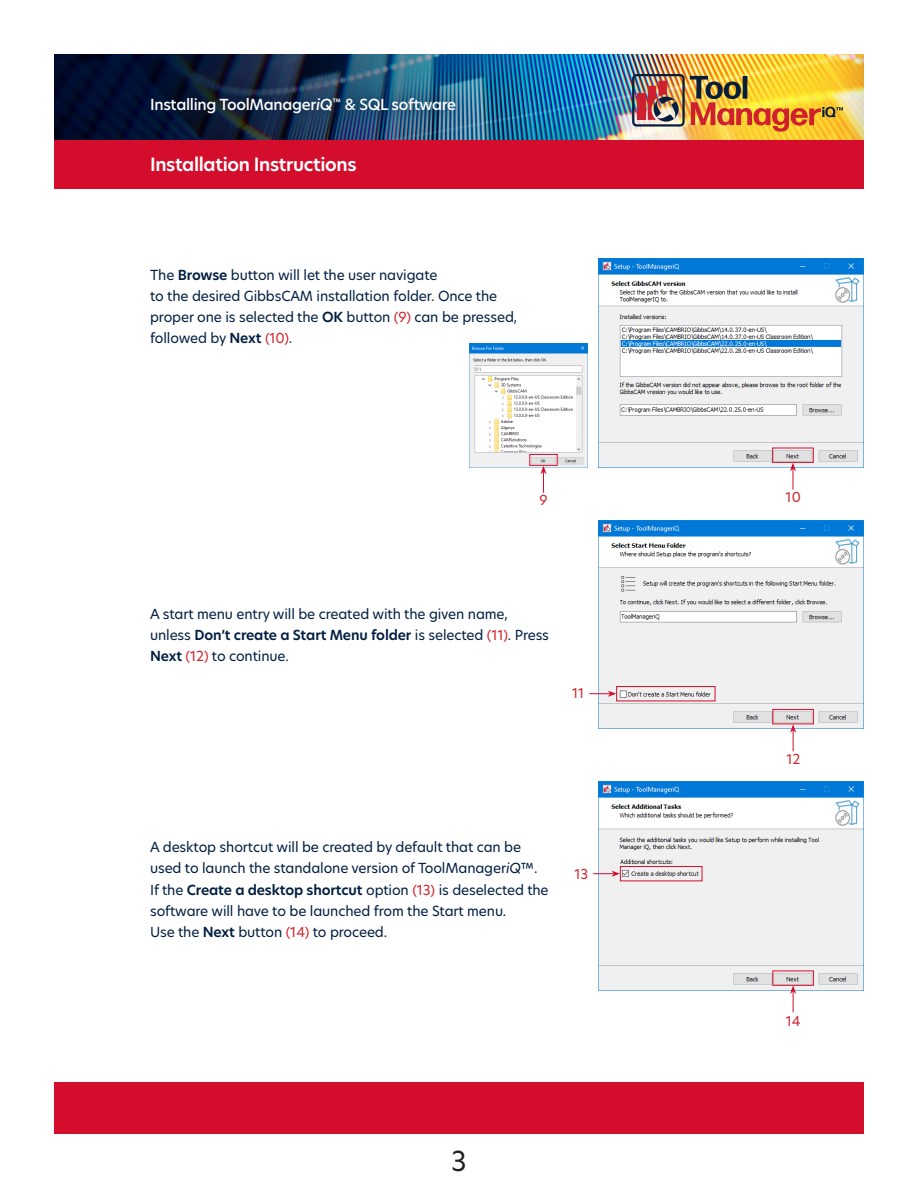
<style>
.page{position:relative;width:918px;height:1188px;background:#fff}
.page>*{position:absolute;margin:0;border:0;box-sizing:border-box;transform-origin:0 0}
.t1{font:27px "Hero New";color:#231f20}
.t2{font:600 18px "Hero New";letter-spacing:-.02em;color:#fff}
.t3{font:500 15px "Hero New";letter-spacing:-.02em;color:#fff}
.t4{font:13.65px/21.1px "Hero New";letter-spacing:-.01em;color:#001e41}
.t5{font:13.5px "Hero New";color:#d1232a}
.s1{font-style:italic}
.s2{font-weight:600}
.s3{color:#d1232a}
</style>
<div class="page">
<img style="left:54px;top:54px;width:810px;height:86px">
<div style="left:54px;top:140px;width:810px;height:48px;background:#d30d2b"></div>
<div style="left:54px;top:1082px;width:810px;height:52px;background:#d30d2b"></div>
<img style="left:137px;top:83px;width:332px;height:44px">
<img style="left:470px;top:343px;width:118px;height:124px">
<img style="left:599px;top:259px;width:265px;height:208px">
<img style="left:599px;top:520px;width:265px;height:209px">
<img style="left:599px;top:782px;width:265px;height:208px">
<div style="left:529px;top:454px;width:29px;height:12px;border:1px solid #d30d2b"></div>
<div style="left:772px;top:448px;width:42px;height:15px;border:1px solid #d30d2b"></div>
<div style="left:772px;top:709px;width:42px;height:15px;border:1px solid #d30d2b"></div>
<div style="left:772px;top:971px;width:42px;height:15px;border:1px solid #d30d2b"></div>
<div style="left:616px;top:686px;width:99px;height:15px;border:1px solid #d30d2b"></div>
<div style="left:620px;top:866px;width:82px;height:15px;border:1px solid #d30d2b"></div>
<svg style="left:593px;top:871px;width:27px;height:6px"></svg>
<svg style="left:590px;top:691px;width:26px;height:6px"></svg>
<svg style="left:790px;top:985px;width:6px;height:27px"></svg>
<svg style="left:790px;top:724px;width:6px;height:27px"></svg>
<svg style="left:790px;top:463px;width:6px;height:26px"></svg>
<svg style="left:540px;top:466px;width:7px;height:26px"></svg>
<img style="left:632px;top:74px;width:211px;height:58px">
<p class="t3" style="left:150px;top:94px;width:308px">Installing ToolManager<span class="s1">iQ</span><sup>™</sup> &amp; SQL software</p>
<p class="t2" style="left:150px;top:152px;width:208px">Installation Instructions</p>
<p class="t4" style="left:150px;top:264px;width:369px">The <span class="s2">Browse</span> button will let the user navigate<br>to the desired GibbsCAM installation folder. Once the proper one is selected the <span class="s2">OK</span> button <span class="s3">(9)</span> can be pressed, followed by <span class="s2">Next</span> <span class="s3">(10)</span>.</p>
<p class="t5" style="left:540px;top:491px;width:10px">9</p>
<p class="t5" style="left:786px;top:488px;width:17px">10</p>
<p class="t4" style="left:150px;top:603px;width:400px">A start menu entry will be created with the given name, unless <span class="s2">Don’t create a Start Menu folder</span> is selected <span class="s3">(11)</span>. Press<br><span class="s2">Next</span> <span class="s3">(12)</span> to continue.</p>
<p class="t5" style="left:572px;top:684px;width:14px">11</p>
<p class="t4" style="left:150px;top:836px;width:400px">A desktop shortcut will be created by default that can be used to launch the standalone version of ToolManager<span class="s1">iQ</span>™.<br>If the <span class="s2">Create a desktop shortcut</span> option <span class="s3">(13)</span> is deselected the software will have to be launched from the Start menu.<br>Use the <span class="s2">Next</span> button <span class="s3">(14)</span> to proceed.</p>
<p class="t5" style="left:574px;top:864px;width:15px">13</p>
<h1 class="t1" style="left:451px;top:1142px;width:17px">3</h1>
<p class="t5" style="left:786px;top:750px;width:16px">12</p>
<p class="t5" style="left:786px;top:1011px;width:16px">14</p>
</div>
